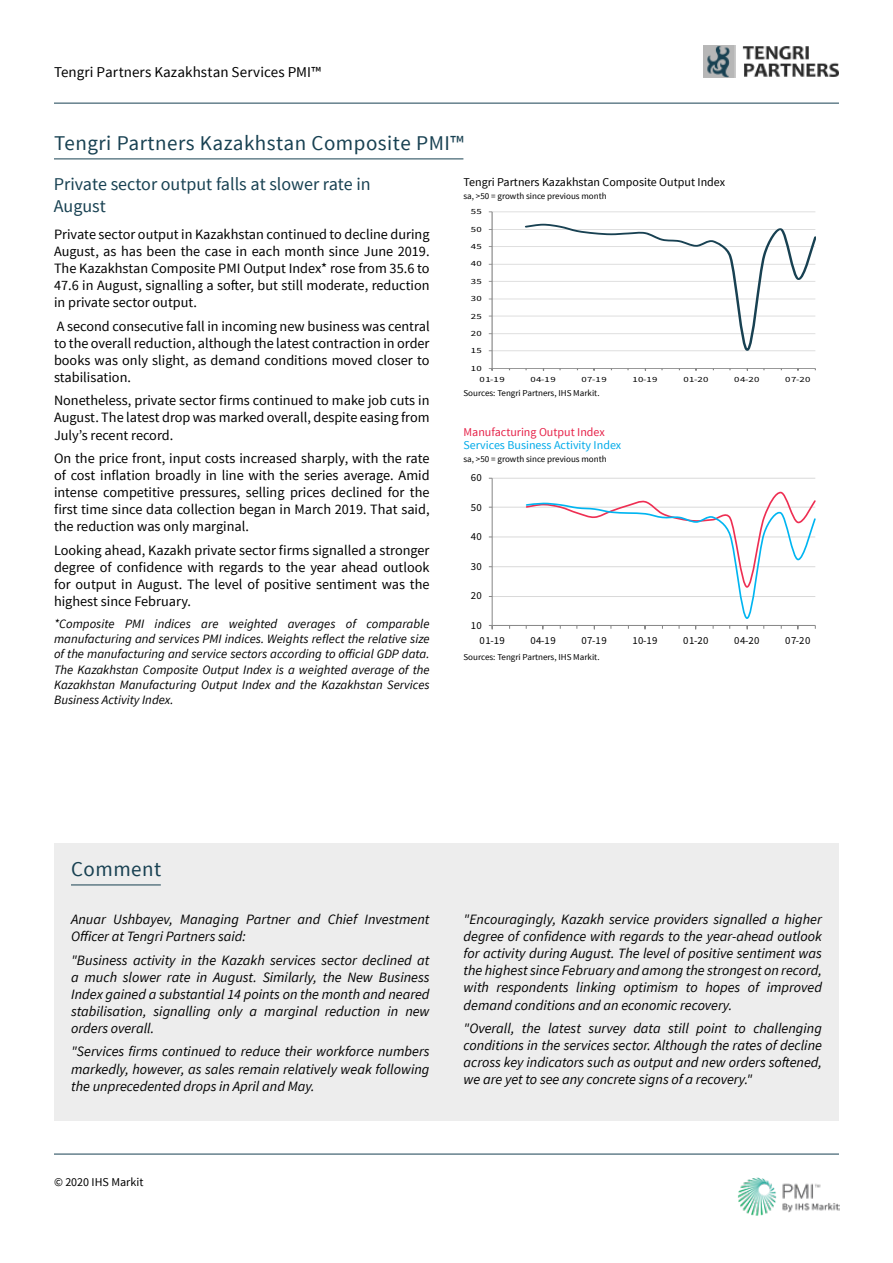
<style>
.page{position:relative;width:893px;height:1263px;background:#fff}
.page>*{position:absolute;margin:0;border:0;box-sizing:border-box;transform-origin:0 0}
.t1{font:21px "Source Sans Pro";letter-spacing:.025em;color:#184152}
.t2{font:18px/21.6px "Source Sans Pro";color:#184152}
.t3{font:15px "Source Sans Pro";letter-spacing:.005em;color:#000}
.t4{font:14.25px/17.1px "Source Sans Pro";color:#000;text-align:justify}
.t5{font:italic 14.25px/17.1px "Source Sans Pro";color:#000;text-align:justify}
.t6{font:italic 12.75px/15.3px "Source Sans Pro";color:#000;text-align:justify}
.t7{font:12px "Source Sans Pro";color:#000}
.t8{font:12px "Source Sans Pro";color:#00aae9}
.t9{font:12px "Source Sans Pro";color:#e62249}
.t10{font:10.8px "Source Sans Pro";letter-spacing:.04em;color:#000}
.t11{font:9px "Source Sans Pro";color:#000}
.t12{font:7.95px "Source Sans Pro";letter-spacing:.04em;color:#000;scale:1.36 1}
</style>
<div class="page">
<hr style="left:54px;top:103px;width:785px;height:1px;background:#184152">
<img style="left:738px;top:1177px;width:102px;height:38px">
<hr style="left:54px;top:1154px;width:785px;height:1px;background:#184152">
<img style="left:704px;top:45px;width:135px;height:32px">
<hr style="left:54px;top:159px;width:409px;height:1px;background:#184152">
<hr style="left:492px;top:350px;width:323px;height:1px;background:#d9d9d9">
<hr style="left:492px;top:333px;width:323px;height:1px;background:#d9d9d9">
<hr style="left:492px;top:316px;width:323px;height:1px;background:#d9d9d9">
<hr style="left:492px;top:299px;width:323px;height:1px;background:#d9d9d9">
<hr style="left:492px;top:281px;width:323px;height:1px;background:#d9d9d9">
<hr style="left:492px;top:264px;width:323px;height:1px;background:#d9d9d9">
<hr style="left:492px;top:246px;width:323px;height:1px;background:#d9d9d9">
<hr style="left:492px;top:229px;width:323px;height:1px;background:#d9d9d9">
<hr style="left:492px;top:211px;width:323px;height:1px;background:#d9d9d9">
<hr style="left:492px;top:212px;width:1px;height:156px;background:#868686">
<hr style="left:492px;top:368px;width:323px;height:1px;background:#868686">
<svg style="left:523px;top:223px;width:293px;height:128px"></svg>
<div style="left:54px;top:913px;width:785px;height:208px;background:#ededed"></div>
<div style="left:54px;top:843px;width:785px;height:70px;background:#ededed"></div>
<hr style="left:71px;top:885px;width:90px;height:1px;background:#184152">
<hr style="left:492px;top:596px;width:323px;height:1px;background:#d9d9d9">
<hr style="left:492px;top:566px;width:323px;height:1px;background:#d9d9d9">
<hr style="left:492px;top:536px;width:323px;height:1px;background:#d9d9d9">
<hr style="left:492px;top:507px;width:323px;height:1px;background:#d9d9d9">
<hr style="left:492px;top:478px;width:323px;height:1px;background:#d9d9d9">
<hr style="left:492px;top:478px;width:1px;height:147px;background:#868686">
<hr style="left:492px;top:625px;width:323px;height:1px;background:#868686">
<svg style="left:525px;top:492px;width:291px;height:127px"></svg>
<p class="t3" style="left:54px;top:63px;width:268px">Tengri Partners Kazakhstan Services PMI™</p>
<h1 class="t1" style="left:54px;top:130px;width:411px">Tengri Partners Kazakhstan Composite PMI™</h1>
<p class="t2" style="left:54px;top:174px;width:318px">Private sector output falls at slower rate in<br>August</p>
<p class="t4" style="left:54px;top:226px;width:377px">Private sector output in Kazakhstan continued to decline during August, as has been the case in each month since June 2019.<br>The Kazakhstan Composite PMI Output Index* rose from 35.6 to 47.6 in August, signalling a softer, but still moderate, reduction in private sector output.</p>
<p class="t4" style="left:54px;top:317px;width:377px">A second consecutive fall in incoming new business was central to the overall reduction, although the latest contraction in order books was only slight, as demand conditions moved closer to stabilisation.</p>
<p class="t4" style="left:54px;top:392px;width:377px">Nonetheless, private sector firms continued to make job cuts in August. The latest drop was marked overall, despite easing from July’s recent record.</p>
<p class="t4" style="left:54px;top:450px;width:377px">On the price front, input costs increased sharply, with the rate of cost inflation broadly in line with the series average. Amid intense competitive pressures, selling prices declined for the first time since data collection began in March 2019. That said, the reduction was only marginal.</p>
<p class="t4" style="left:54px;top:542px;width:377px">Looking ahead, Kazakh private sector firms signalled a stronger degree of confidence with regards to the year ahead outlook for output in August. The level of positive sentiment was the highest since February.</p>
<p class="t6" style="left:54px;top:616px;width:377px">*Composite PMI indices are weighted averages of comparable manufacturing and services PMI indices. Weights reflect the relative size of the manufacturing and service sectors according to official GDP data.<br>The Kazakhstan Composite Output Index is a weighted average of the Kazakhstan Manufacturing Output Index and the Kazakhstan Services Business Activity Index.</p>
<p class="t7" style="left:463px;top:174px;width:263px">Tengri Partners Kazakhstan Composite Output Index</p>
<p class="t11" style="left:463px;top:191px;width:145px">sa, &gt;50 = growth since previous month</p>
<p class="t12" style="left:471px;top:207px;width:10px">55</p>
<p class="t12" style="left:471px;top:224px;width:10px">50</p>
<p class="t12" style="left:471px;top:241px;width:10px">45</p>
<p class="t12" style="left:471px;top:259px;width:10px">40</p>
<p class="t12" style="left:471px;top:276px;width:10px">35</p>
<p class="t12" style="left:471px;top:294px;width:10px">30</p>
<p class="t12" style="left:471px;top:311px;width:10px">25</p>
<p class="t12" style="left:471px;top:328px;width:10px">20</p>
<p class="t12" style="left:471px;top:346px;width:10px">15</p>
<p class="t12" style="left:471px;top:363px;width:10px">10</p>
<p class="t12" style="left:479px;top:374px;width:20px">01-19</p>
<p class="t12" style="left:530px;top:374px;width:20px">04-19</p>
<p class="t12" style="left:581px;top:374px;width:20px">07-19</p>
<p class="t12" style="left:632px;top:374px;width:20px">10-19</p>
<p class="t12" style="left:683px;top:374px;width:20px">01-20</p>
<p class="t12" style="left:734px;top:374px;width:20px">04-20</p>
<p class="t12" style="left:785px;top:374px;width:20px">07-20</p>
<p class="t11" style="left:463px;top:387px;width:138px">Sources: Tengri Partners, IHS Markit.</p>
<p class="t9" style="left:463px;top:425px;width:143px">Manufacturing Output Index</p>
<p class="t11" style="left:463px;top:454px;width:145px">sa, &gt;50 = growth since previous month</p>
<p class="t8" style="left:463px;top:437px;width:159px">Services Business Activity Index</p>
<p class="t10" style="left:471px;top:471px;width:13px">60</p>
<p class="t10" style="left:471px;top:500px;width:13px">50</p>
<p class="t10" style="left:471px;top:530px;width:13px">40</p>
<p class="t10" style="left:471px;top:559px;width:13px">30</p>
<p class="t10" style="left:471px;top:589px;width:13px">20</p>
<p class="t10" style="left:471px;top:618px;width:13px">10</p>
<p class="t10" style="left:480px;top:633px;width:27px">01-19</p>
<p class="t10" style="left:530px;top:633px;width:27px">04-19</p>
<p class="t10" style="left:581px;top:633px;width:27px">07-19</p>
<p class="t10" style="left:632px;top:633px;width:27px">10-19</p>
<p class="t10" style="left:683px;top:633px;width:27px">01-20</p>
<p class="t10" style="left:734px;top:633px;width:27px">04-20</p>
<p class="t10" style="left:785px;top:633px;width:27px">07-20</p>
<p class="t11" style="left:463px;top:651px;width:138px">Sources: Tengri Partners, IHS Markit.</p>
<h1 class="t1" style="left:71px;top:856px;width:92px">Comment</h1>
<p class="t5" style="left:71px;top:911px;width:360px">Anuar Ushbayev, Managing Partner and Chief Investment<br>Officer at Tengri Partners said:</p>
<p class="t5" style="left:71px;top:951px;width:360px">"Business activity in the Kazakh services sector declined at a much slower rate in August. Similarly, the New Business Index gained a substantial 14 points on the month and neared stabilisation, signalling only a marginal reduction in new orders overall.</p>
<p class="t5" style="left:71px;top:1043px;width:360px">"Services firms continued to reduce their workforce numbers markedly, however, as sales remain relatively weak following the unprecedented drops in April and May.</p>
<p class="t7" style="left:54px;top:1175px;width:91px">© 2020 IHS Markit</p>
<p class="t5" style="left:464px;top:911px;width:360px">"Encouragingly, Kazakh service providers signalled a higher degree of confidence with regards to the year-ahead outlook for activity during August. The level of positive sentiment was the highest since February and among the strongest on record, with respondents linking optimism to hopes of improved demand conditions and an economic recovery.</p>
<p class="t5" style="left:464px;top:1020px;width:360px">"Overall, the latest survey data still point to challenging conditions in the services sector. Although the rates of decline across key indicators such as output and new orders softened, we are yet to see any concrete signs of a recovery."</p>
</div>
